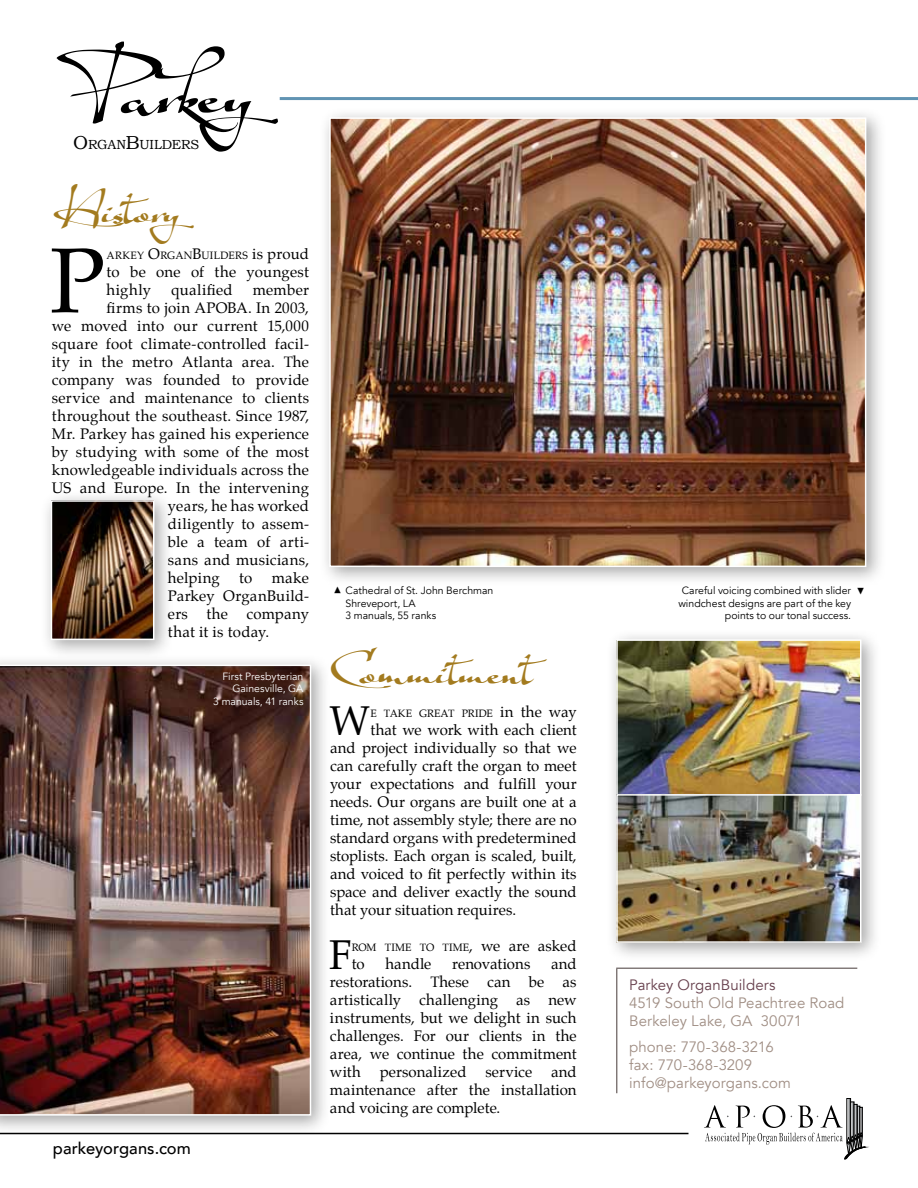
<style>
.page{position:relative;width:918px;height:1188px;background:#fff}
.page>*{position:absolute;margin:0;border:0;box-sizing:border-box;transform-origin:0 0}
.t1{font:92.4px "Palatino";color:#000}
.t2{font:53.4px "Shapely";color:#000}
.t3{font:40.8px "Palatino";color:#000}
.t4{font:30px "Shapely";letter-spacing:-.005em;color:#a37b1f}
.t5{font:500 16.5px "Avenir";color:#000}
.t6{font:15px/18px "Palatino";letter-spacing:.015em;color:#000;text-align:justify}
.t7{font:15px/18px "Avenir";letter-spacing:.005em;color:#a08e84}
.t8{font:15px "Avenir";color:#663f4c}
.t9{font:15px "Palatino";letter-spacing:-.005em;color:#000}
.t10{font:13.5px "Minion Pro";color:#000}
.t11{font:13.2px "Bookman Old Style";letter-spacing:-.01em;color:#000}
.t12{font:10.5px/12.6px "Avenir";color:#000}
.t13{font:10.5px "Palatino";letter-spacing:.01em;color:#000}
.t14{font:10.5px "Avenir";letter-spacing:-.005em;color:#fff}
.t15{font:10.5px "Palatino";letter-spacing:.03em;color:#000}
.s1{font-size:18.75px}
.s2{font-size:15px}
</style>
<div class="page">
<div style="left:0;top:654px;width:331px;height:482px;background:#000;opacity:.35"></div>
<img style="left:0;top:665px;width:311px;height:451px">
<hr style="left:0;top:1133px;width:688px;height:1px;background:#000">
<svg style="left:704px;top:1099px;width:161px;height:61px"></svg>
<hr style="left:616px;top:968px;width:241px;height:1px;background:#5b514f">
<hr style="left:616px;top:969px;width:1px;height:124px;background:#5b514f">
<div style="left:40px;top:490px;width:135px;height:170px;background:#000;opacity:.35"></div>
<img style="left:54px;top:503px;width:97px;height:134px">
<div style="left:51px;top:500px;width:103px;height:140px;border:2px solid #fff"></div>
<hr style="left:280px;top:97px;width:638px;height:3px;background:#6194b3">
<div style="left:319px;top:107px;width:567px;height:480px;background:#000;opacity:.35"></div>
<img style="left:332px;top:120px;width:531px;height:444px">
<div style="left:329px;top:117px;width:537px;height:450px;border:2px solid #fff"></div>
<div style="left:606px;top:629px;width:276px;height:334px;background:#000;opacity:.35"></div>
<img style="left:619px;top:642px;width:239px;height:298px">
<div style="left:616px;top:639px;width:245px;height:157px;border:2px solid #fff"></div>
<div style="left:616px;top:794px;width:245px;height:149px;border:2px solid #fff"></div>
<h2 class="t2" style="left:54px;top:62px;width:248px">Parkey</h2>
<p class="t11" style="left:73px;top:137px;width:127px"><span class="s1">O</span>RGAN<span class="s1">B</span>UILDERS</p>
<h3 class="t4" style="left:51px;top:194px;width:157px">History</h3>
<h1 class="t1" style="left:49px;top:204px;width:57px">P</h1>
<p class="t15" style="left:107px;top:246px;width:204px">ARKEY <span class="s2">O</span>RGAN<span class="s2">B</span>UILDERS <span class="s2">is proud</span></p>
<p class="t6" style="left:107px;top:262px;width:204px">to be one of the youngest highly</p>
<p class="t6" style="left:171px;top:280px;width:63px">qualified</p>
<p class="t6" style="left:253px;top:280px;width:58px">member</p>
<p class="t6" style="left:107px;top:298px;width:204px">firms to join APOBA. In 2003,</p>
<p class="t6" style="left:52px;top:316px;width:259px">we moved into our current 15,000</p>
<p class="t6" style="left:52px;top:334px;width:259px">square foot climate-controlled facil-</p>
<p class="t6" style="left:52px;top:352px;width:259px">ity in the metro Atlanta area. The</p>
<p class="t6" style="left:52px;top:370px;width:259px">company was founded to provide</p>
<p class="t6" style="left:52px;top:388px;width:259px">service and maintenance to clients</p>
<p class="t6" style="left:52px;top:406px;width:259px">throughout the southeast. Since 1987,</p>
<p class="t6" style="left:52px;top:424px;width:259px">Mr. Parkey has gained his experience</p>
<p class="t6" style="left:52px;top:442px;width:259px">by studying with some of the most</p>
<p class="t6" style="left:52px;top:460px;width:259px">knowledgeable individuals across the</p>
<p class="t6" style="left:52px;top:478px;width:259px">US and Europe. In the intervening</p>
<p class="t6" style="left:168px;top:496px;width:143px">years, he has worked</p>
<p class="t6" style="left:168px;top:514px;width:143px">diligently to assem-</p>
<p class="t6" style="left:168px;top:532px;width:143px">ble a team of arti-</p>
<p class="t6" style="left:168px;top:550px;width:143px">sans and musicians,</p>
<p class="t6" style="left:168px;top:568px;width:53px">helping</p>
<p class="t6" style="left:239px;top:568px;width:15px">to</p>
<p class="t6" style="left:168px;top:568px;width:143px;text-indent:104px">make Parkey OrganBuild&shy;ers the company that it is today.</p>
<p class="t14" style="left:222px;top:670px;width:82px">First Presbyterian</p>
<p class="t14" style="left:232px;top:682px;width:65px">Gainesville, GA</p>
<p class="t14" style="left:213px;top:695px;width:92px">3 manuals, 41 ranks</p>
<p class="t5" style="left:53px;top:1133px;width:139px">parkeyorgans.com</p>
<p class="t12" style="left:346px;top:584px;width:149px">Cathedral of St. John Berchman<br>Shreveport, LA<br>3 manuals, 55 ranks</p>
<p class="t12" style="left:678px;top:584px;width:174px;text-align:right">Careful voicing combined with slider windchest designs are part of the key points to our tonal success.</p>
<p class="t10" style="left:347px;top:586px;width:10px;rotate:90deg">◀</p>
<p class="t10" style="left:851px;top:595px;width:10px;rotate:-90deg">◀</p>
<h3 class="t4" style="left:329px;top:655px;width:222px">Commitment</h3>
<h3 class="t3" style="left:330px;top:687px;width:42px">W</h3>
<p class="t13" style="left:370px;top:704px;width:208px">E TAKE GREAT PRIDE <span class="s2">in the way</span></p>
<p class="t6" style="left:330px;top:720px;width:248px;text-indent:40px">that we work with each client and project individually so that we can carefully craft the organ to meet your expectations and fulfill your needs. Our organs are built one at a time, not assembly style; there are no standard organs with predetermined stoplists. Each organ is scaled, built, and voiced to fit perfectly within its space and deliver exactly the sound that your situation requires.</p>
<h3 class="t3" style="left:329px;top:921px;width:24px">F</h3>
<p class="t13" style="left:352px;top:938px;width:226px">ROM TIME TO TIME<span class="s2">, we are asked</span></p>
<p class="t6" style="left:352px;top:954px;width:15px">to</p>
<p class="t6" style="left:385px;top:954px;width:48px">handle</p>
<p class="t9" style="left:452px;top:951px;width:80px">renovations</p>
<p class="t6" style="left:330px;top:954px;width:248px;text-indent:221px">and restorations. These can be as artistically challenging as new instruments, but we delight in such challenges. For our clients in the area, we continue the commitment with</p>
<p class="t6" style="left:380px;top:1062px;width:88px">personalized</p>
<p class="t6" style="left:485px;top:1062px;width:48px">service</p>
<p class="t6" style="left:330px;top:1062px;width:248px;text-indent:221px">and maintenance after the installation and voicing are complete.</p>
<p class="t8" style="left:629px;top:976px;width:148px">Parkey OrganBuilders</p>
<p class="t7" style="left:629px;top:994px;width:217px">4519 South Old Peachtree Road<br>Berkeley Lake, GA</p>
<p class="t7" style="left:761px;top:1012px;width:43px">30071</p>
<p class="t7" style="left:629px;top:1038px;width:163px">phone: 770-368-3216 fax: 770-368-3209 info@parkeyorgans.com</p>
</div>
